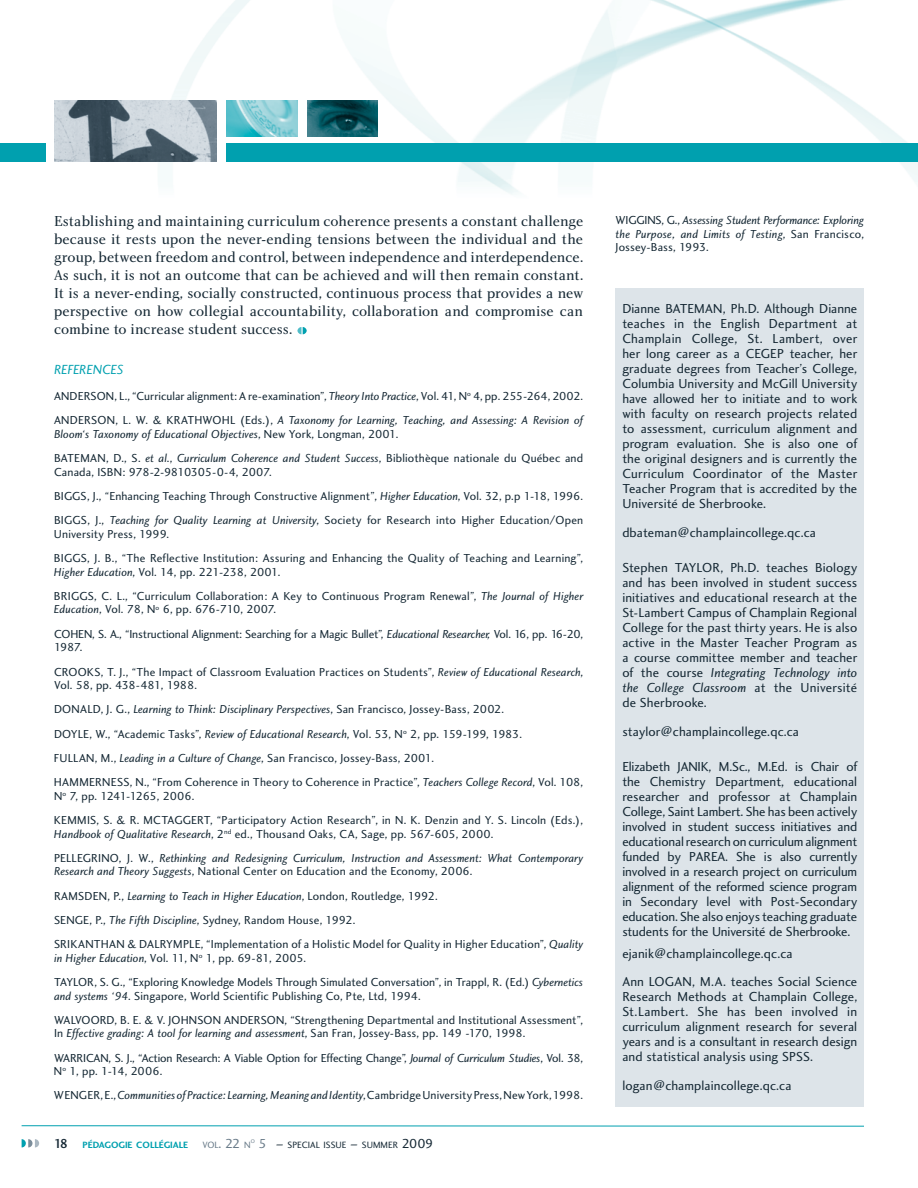
<style>
.page{position:relative;width:918px;height:1188px;background:#fff}
.page>*{position:absolute;margin:0;border:0;box-sizing:border-box;transform-origin:0 0}
.t1{font:15px/18px "Charlotte Book Plain";color:#142733;text-align:justify}
.t2{font:13.65px "Charlotte Sans Book Italic Plain";letter-spacing:-.02em;color:#00a0af}
.t3{font:13.5px/15px "Charlotte Sans Book Plain";letter-spacing:.005em;color:#142733;text-align:justify}
.t4{font:13.5px/15px "Charlotte Sans Book Italic Plain";color:#142733}
.t5{font:12px/24.3px "Charlotte Sans Book Plain";letter-spacing:.01em;color:#142733}
.t6{font:12px/13.5px "Charlotte Sans Book Italic Plain";color:#142733}
.t7{font:12px/24.3px "Charlotte Sans Book Plain";letter-spacing:-.01em;color:#142733}
.t8{font:9.45px "Charlotte Sans Book Plain";color:#142733}
.t9{font:9.45px "Charlotte Sans Bold Plain";color:#00a0af}
.t10{font:9.45px "Charlotte Sans Book Plain";color:#687a88}
.t11{font:5.55px "Charlotte Sans Book Plain";color:#687a88}
.s1{font-family:"Charlotte Sans Book Italic Plain"}
.s2{font-family:"Charlotte Sans Book Plain"}
.s3{font-family:"Charlotte Sans Medium Plain";font-size:13.5px;color:#142733}
.s4{font-size:13.5px}
.s5{font-size:13.5px;color:#687a88}
</style>
<div class="page">
<img style="left:0;top:0;width:918px;height:194px">
<img style="left:55px;top:101px;width:162px;height:61px">
<img style="left:227px;top:101px;width:70px;height:36px">
<img style="left:307px;top:101px;width:71px;height:36px">
<div style="left:616px;top:288px;width:248px;height:819px;background:#dde4e9"></div>
<svg style="left:297px;top:327px;width:10px;height:7px"></svg>
<hr style="left:22px;top:1125px;width:842px;height:2px;background:#00a0af">
<div style="left:227px;top:144px;width:691px;height:18px;background:#00a0af"></div>
<div style="left:0;top:144px;width:46px;height:18px;background:#00a0af"></div>
<svg style="left:22px;top:1139px;width:17px;height:9px"></svg>
<p class="t1" style="left:54px;top:214px;width:531px">Establishing and maintaining curriculum coherence presents a constant challenge because it rests upon the never-ending tensions between the individual and the group, between freedom and control, between independence and interdependence.<br>As such, it is not an outcome that can be achieved and will then remain constant.<br>It is a never-ending, socially constructed, continuous process that provides a new perspective on how collegial accountability, collaboration and compromise can combine to increase student success.</p>
<p class="t2" style="left:54px;top:364px;width:71px">REFERENCES</p>
<p class="t5" style="left:54px;top:385px;width:531px">ANDERSON, L., “Curricular alignment: A re-examination”, <span class="s1">Theory Into Practice</span>, Vol. 41, N<sup>o</sup> 4, pp. 255-264, 2002.</p>
<p class="t6" style="left:54px;top:415px;width:531px"><span class="s2">ANDERSON, L. W. &amp; KRATHWOHL (Eds.),</span> A Taxonomy for Learning, Teaching, and Assessing: A Revision of<br>Bloom‘s Taxonomy of Educational Objectives<span class="s2">, New York, Longman, 2001.</span></p>
<p class="t5" style="left:54px;top:453px;width:531px;line-height:13.5px">BATEMAN, D., S. <span class="s1">et al</span>., <span class="s1">Curriculum Coherence and Student Success</span>, Bibliothèque nationale du Québec and<br>Canada, ISBN: 978-2-9810305-0-4, 2007.</p>
<p class="t5" style="left:54px;top:485px;width:531px">BIGGS, J., “Enhancing Teaching Through Constructive Alignment”, <span class="s1">Higher Education</span>, Vol. 32, p.p 1-18, 1996.<br>BIGGS, J., <span class="s1">Teaching for Quality Learning at University</span>, Society for Research into Higher Education/Open</p>
<p class="t5" style="left:54px;top:523px;width:531px">University Press, 1999.<br>BIGGS, J. B., “The Reflective Institution: Assuring and Enhancing the Quality of Teaching and Learning”,</p>
<p class="t5" style="left:54px;top:561px;width:531px"><span class="s1">Higher Education</span>, Vol. 14, pp. 221-238, 2001.<br>BRIGGS, C. L., “Curriculum Collaboration: A Key to Continuous Program Renewal”, <span class="s1">The Journal of Higher</span></p>
<p class="t7" style="left:54px;top:598px;width:531px"><span class="s1">Education</span>, Vol. 78, N<sup>o</sup> 6, pp. 676-710, 2007.<br>COHEN, S. A., “Instructional Alignment: Searching for a Magic Bullet”, <span class="s1">Educational Researcher,</span> Vol. 16, pp. 16-20,</p>
<p class="t5" style="left:54px;top:636px;width:531px">1987.<br>CROOKS, T. J., “The Impact of Classroom Evaluation Practices on Students”, <span class="s1">Review of Educational Research</span>,</p>
<p class="t5" style="left:54px;top:674px;width:531px">Vol. 58, pp. 438-481, 1988.<br>DONALD, J. G., <span class="s1">Learning to Think: Disciplinary Perspectives</span>, San Francisco, Jossey-Bass, 2002.<br>DOYLE, W., “Academic Tasks”, <span class="s1">Review of Educational Research</span>, Vol. 53, N<sup>o</sup> 2, pp. 159-199, 1983.<br>FULLAN, M., <span class="s1">Leading in a Culture of Change</span>, San Francisco, Jossey-Bass, 2001.<br>HAMMERNESS, N., “From Coherence in Theory to Coherence in Practice”, <span class="s1">Teachers College Record</span>, Vol. 108,</p>
<p class="t5" style="left:54px;top:785px;width:531px">N<sup>o</sup> 7, pp. 1241-1265, 2006.<br>KEMMIS, S. &amp; R. MCTAGGERT, “Participatory Action Research”, in N. K. Denzin and Y. S. Lincoln (Eds.),</p>
<p class="t5" style="left:54px;top:823px;width:441px"><span class="s1">Handbook of Qualitative Research</span>, 2<sup>nd</sup> ed., Thousand Oaks, CA, Sage, pp. 567-605, 2000.</p>
<p class="t6" style="left:54px;top:852px;width:531px"><span class="s2">PELLEGRINO, J. W.,</span> Rethinking and Redesigning Curriculum, Instruction and Assessment: What Contemporary</p>
<p class="t5" style="left:54px;top:860px;width:531px"><span class="s1">Research and Theory Suggests</span>, National Center on Education and the Economy, 2006.<br>RAMSDEN, P., <span class="s1">Learning to Teach in Higher Education</span>, London, Routledge, 1992.<br>SENGE, P., <span class="s1">The Fifth Discipline</span>, Sydney, Random House, 1992.<br>SRIKANTHAN &amp; DALRYMPLE, “Implementation of a Holistic Model for Quality in Higher Education”, <span class="s1">Quality</span></p>
<p class="t5" style="left:54px;top:947px;width:531px"><span class="s1">in Higher Education</span>, Vol. 11, N<sup>o</sup> 1, pp. 69-81, 2005.<br>TAYLOR, S. G., “Exploring Knowledge Models Through Simulated Conversation”, in Trappl, R. (Ed.) <span class="s1">Cybernetics</span></p>
<p class="t5" style="left:54px;top:985px;width:531px"><span class="s1">and systems ‘94</span>. Singapore, World Scientific Publishing Co, Pte, Ltd, 1994.<br>WALVOORD, B. E. &amp; V. JOHNSON ANDERSON, “Strengthening Departmental and Institutional Assessment”,</p>
<p class="t6" style="left:54px;top:1028px;width:473px"><span class="s2">In</span> Effective grading: A tool for learning and assessment<span class="s2">, San Fran, Jossey-Bass, pp. 149 -170, 1998.</span></p>
<p class="t7" style="left:54px;top:1052px;width:531px;line-height:13.5px">WARRICAN, S. J., “Action Research: A Viable Option for Effecting Change”, <span class="s1">Journal of Curriculum Studies</span>, Vol. 38,<br>N<sup>o</sup> 1, pp. 1-14, 2006.</p>
<p class="t5" style="left:54px;top:1084px;width:531px">WENGER, E., <span class="s1">Communities of Practice: Learning, Meaning and Identity</span>, Cambridge University Press, New York, 1998.</p>
<p class="t9" style="left:54px;top:1141px;width:136px"><span class="s3">18</span> PÉDAGOGIE COLLÉGIALE</p>
<p class="t10" style="left:202px;top:1141px;width:50px">VOL<span class="s4">. 22</span> N</p>
<p class="t11" style="left:251px;top:1139px;width:6px">O</p>
<p class="t8" style="left:259px;top:1141px;width:176px"><span class="s5">5</span> <span class="s4">–</span> SPECIAL ISSUE <span class="s4">–</span> SUMMER <span class="s4">2009</span></p>
<p class="t6" style="left:616px;top:215px;width:250px"><span class="s2">WIGGINS, G.,</span> Assessing Student Performance: Exploring the Purpose, and Limits of Testing<span class="s2">, San Francisco,</span></p>
<p class="t5" style="left:616px;top:236px;width:95px">Jossey-Bass, 1993.</p>
<p class="t3" style="left:622px;top:303px;width:236px">Dianne BATEMAN, Ph.D. Although Dianne teaches in the English Department at Champlain College, St. Lambert, over her long career as a CEGEP teacher, her graduate degrees from Teacher’s College, Columbia University and McGill University have allowed her to initiate and to work with faculty on research projects related to assessment, curriculum alignment and program evaluation. She is also one of the original designers and is currently the Curriculum Coordinator of the Master Teacher Program that is accredited by the Université de Sherbrooke.</p>
<p class="t3" style="left:622px;top:526px;width:195px">dbateman@champlaincollege.qc.ca</p>
<p class="t3" style="left:622px;top:561px;width:236px">Stephen TAYLOR, Ph.D. teaches Biology and has been involved in student success initiatives and educational research at the St-Lambert Campus of Champlain Regional College for the past thirty years. He is also active in the Master Teacher Program as a course committee member and teacher</p>
<p class="t4" style="left:622px;top:666px;width:236px"><span class="s2">of the course</span> Integrating Technology into the College Classroom <span class="s2">at the Université</span></p>
<p class="t3" style="left:622px;top:690px;width:178px;line-height:28.5px">de Sherbrooke. staylor@champlaincollege.qc.ca</p>
<p class="t3" style="left:622px;top:760px;width:236px">Elizabeth JANIK, M.Sc., M.Ed. is Chair of the Chemistry Department, educational researcher and professor at Champlain College, Saint Lambert. She has been actively involved in student success initiatives and educational research on curriculum alignment funded by PAREA. She is also currently involved in a research project on curriculum alignment of the reformed science program in Secondary level with Post-Secondary education. She also enjoys teaching graduate students for the Université de Sherbrooke.</p>
<p class="t3" style="left:622px;top:940px;width:236px;line-height:28.5px">ejanik@champlaincollege.qc.ca<br>Ann LOGAN, M.A. teaches Social Science</p>
<p class="t3" style="left:622px;top:990px;width:236px">Research Methods at Champlain College, St.Lambert. She has been involved in curriculum alignment research for several years and is a consultant in research design and statistical analysis using SPSS.</p>
<p class="t3" style="left:622px;top:1079px;width:171px">logan@champlaincollege.qc.ca</p>
</div>
